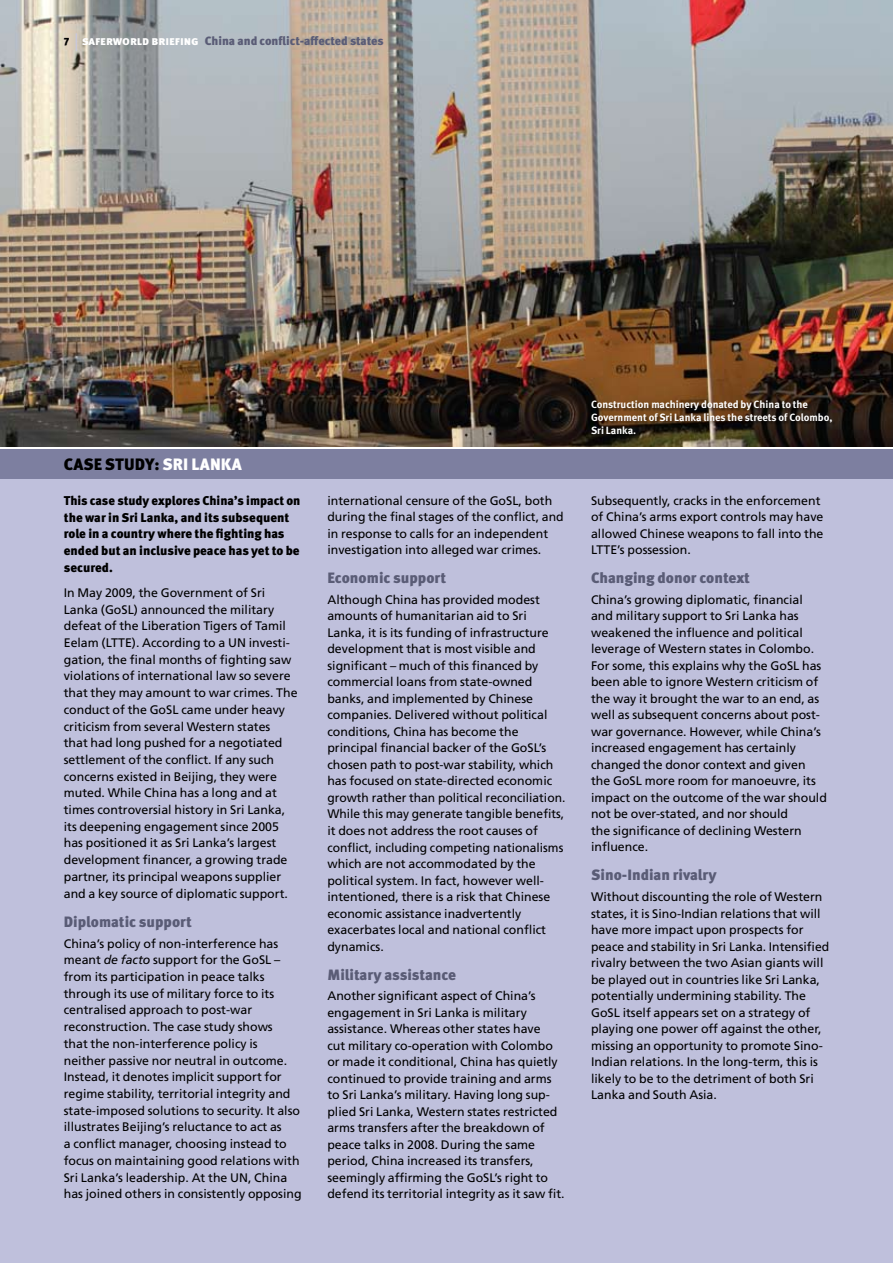
<style>
.page{position:relative;width:893px;height:1263px;background:#fff}
.page>*{position:absolute;margin:0;border:0;box-sizing:border-box;transform-origin:0 0}
.t1{font:900 16.5px "Meta Pro";letter-spacing:.01em;color:#000}
.t2{font:900 15px "Meta Pro";letter-spacing:-.005em;color:#5a5c76}
.t3{font:900 12.75px/16.6px "Meta Pro";color:#000}
.t4{font:12.3px/16.5px "Frutiger LT Std";color:#000}
.t5{font:900 12px "Meta Pro";color:#5a5c76}
.t6{font:700 10.5px/12.8px "Meta Pro";color:#fff}
.s1{font-size:10.5px;color:#000}
.s2{font-weight:400;font-size:18px;color:#c7c8e1}
.s3{color:#fff}
.s4{font-style:italic}
</style>
<div class="page">
<img style="left:0;top:0;width:893px;height:446px">
<div style="left:0;top:478px;width:893px;height:785px;background:#bfc0dc"></div>
<div style="left:0;top:449px;width:893px;height:29px;background:#7d7fa0"></div>
<div style="left:592px;top:401px;width:244px;height:37px;background:#000;opacity:.5"></div>
<p class="t5" style="left:64px;top:34px;width:322px"><span class="s1">7</span> <span class="s2">|</span> <span class="s3">saferworld briefing</span> China and conflict-affected states</p>
<h1 class="t1" style="left:64px;top:454px;width:178px">CASE STUDY: <span class="s3">Sri Lanka</span></h1>
<p class="t3" style="left:64px;top:493px;width:238px">This case study explores China’s impact on the war in Sri Lanka, and its subsequent role in a country where the fighting has ended but an inclusive peace has yet to be secured.</p>
<p class="t4" style="left:64px;top:584px;width:235px">In May 2009, the Government of Sri Lanka (GoSL) announced the military defeat of the Liberation Tigers of Tamil Eelam (LTTE). According to a UN investi&shy;gation, the final months of fighting saw violations of international law so severe that they may amount to war crimes. The conduct of the GoSL came under heavy criticism from several Western states<br>that had long pushed for a negotiated settlement of the conflict. If any such concerns existed in Beijing, they were muted. While China has a long and at times controversial history in Sri Lanka, its deepening engagement since 2005 has positioned it as Sri Lanka’s largest development financer, a growing trade partner, its principal weapons supplier and a key source of diplomatic support.</p>
<p class="t2" style="left:64px;top:912px;width:130px">Diplomatic support</p>
<p class="t4" style="left:64px;top:935px;width:239px">China’s policy of non-interference has meant <span class="s4">de facto</span> support for the GoSL – from its participation in peace talks through its use of military force to its centralised approach to post-war reconstruction. The case study shows<br>that the non-interference policy is neither passive nor neutral in outcome.<br>Instead, it denotes implicit support for regime stability, territorial integrity and state-imposed solutions to security. It also illustrates Beijing’s reluctance to act as<br>a conflict manager, choosing instead to focus on maintaining good relations with Sri Lanka’s leadership. At the UN, China has joined others in consistently opposing</p>
<p class="t4" style="left:327px;top:492px;width:238px">international censure of the GoSL, both during the final stages of the conflict, and in response to calls for an independent investigation into alleged war crimes.</p>
<p class="t2" style="left:327px;top:569px;width:120px">Economic support</p>
<p class="t4" style="left:327px;top:591px;width:239px">Although China has provided modest amounts of humanitarian aid to Sri Lanka, it is its funding of infrastructure development that is most visible and significant – much of this financed by commercial loans from state-owned banks, and implemented by Chinese companies. Delivered without political conditions, China has become the principal financial backer of the GoSL’s chosen path to post-war stability, which has focused on state-directed economic growth rather than political reconciliation.<br>While this may generate tangible benefits, it does not address the root causes of conflict, including competing nationalisms which are not accommodated by the political system. In fact, however well&shy;intentioned, there is a risk that Chinese economic assistance inadvertently exacerbates local and national conflict dynamics.</p>
<p class="t2" style="left:327px;top:965px;width:130px">Military assistance</p>
<p class="t4" style="left:327px;top:988px;width:239px">Another significant aspect of China’s engagement in Sri Lanka is military assistance. Whereas other states have<br>cut military co-operation with Colombo or made it conditional, China has quietly continued to provide training and arms to Sri Lanka’s military. Having long sup&shy;plied Sri Lanka, Western states restricted arms transfers after the breakdown of peace talks in 2008. During the same period, China increased its transfers, seemingly affirming the GoSL’s right to defend its territorial integrity as it saw fit.</p>
<p class="t6" style="left:591px;top:398px;width:243px">Construction machinery donated by China to the<br>Government of Sri Lanka lines the streets of Colombo,<br>Sri Lanka.</p>
<p class="t4" style="left:591px;top:492px;width:234px">Subsequently, cracks in the enforcement of China’s arms export controls may have allowed Chinese weapons to fall into the LTTE’s possession.</p>
<p class="t2" style="left:591px;top:569px;width:160px">Changing donor context</p>
<p class="t4" style="left:591px;top:591px;width:237px">China’s growing diplomatic, financial and military support to Sri Lanka has weakened the influence and political leverage of Western states in Colombo.<br>For some, this explains why the GoSL has been able to ignore Western criticism of the way it brought the war to an end, as well as subsequent concerns about post&shy;war governance. However, while China’s increased engagement has certainly changed the donor context and given the GoSL more room for manoeuvre, its impact on the outcome of the war should not be over-stated, and nor should<br>the significance of declining Western influence.</p>
<p class="t2" style="left:591px;top:866px;width:127px">Sino-Indian rivalry</p>
<p class="t4" style="left:591px;top:888px;width:240px">Without discounting the role of Western states, it is Sino-Indian relations that will have more impact upon prospects for peace and stability in Sri Lanka. Intensified rivalry between the two Asian giants will be played out in countries like Sri Lanka, potentially undermining stability. The GoSL itself appears set on a strategy of playing one power off against the other, missing an opportunity to promote Sino-Indian relations. In the long-term, this is likely to be to the detriment of both Sri Lanka and South Asia.</p>
</div>
